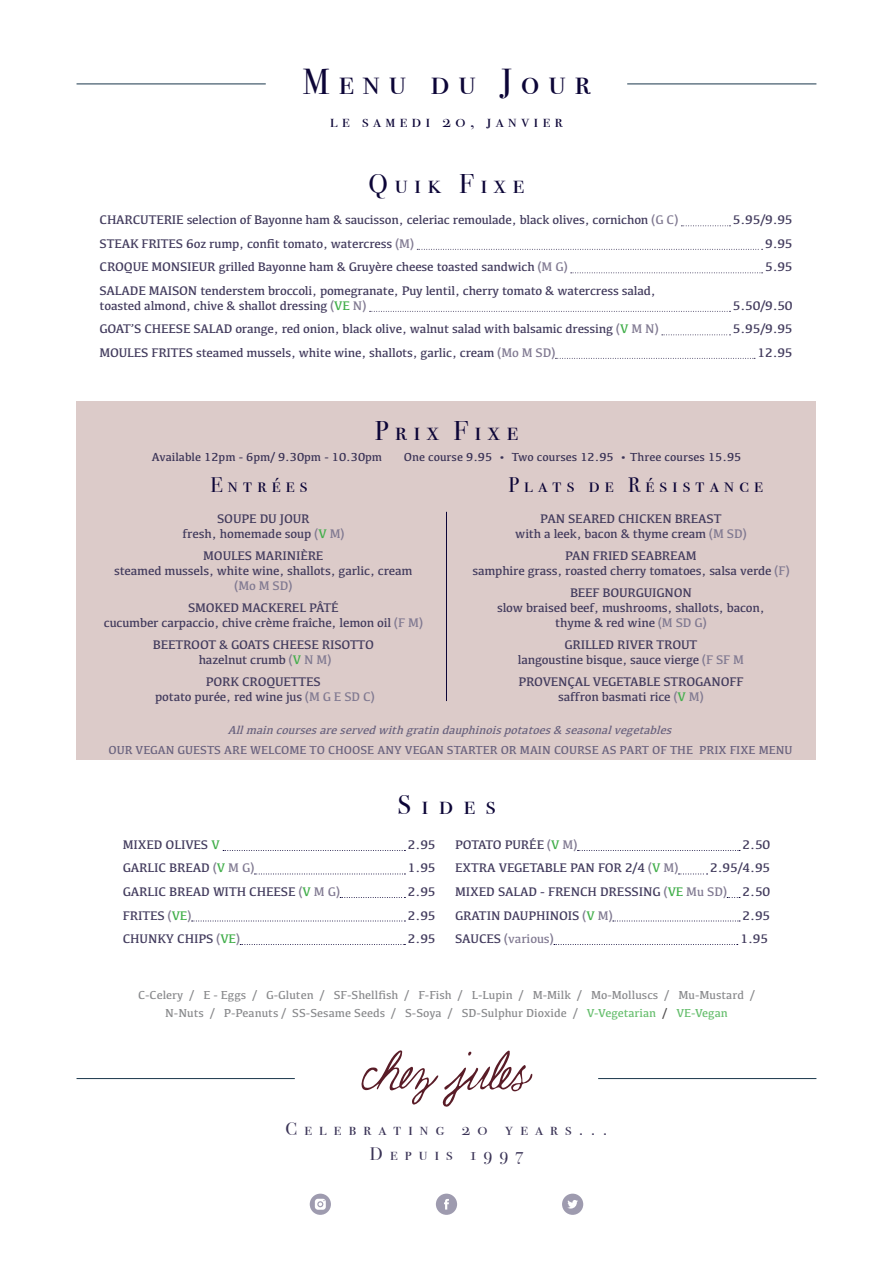
<style>
.page{position:relative;width:893px;height:1263px;background:#fff}
.page>*{position:absolute;margin:0;border:0;box-sizing:border-box;transform-origin:0 0}
.t1{font:36px "Bodoni Svty Two SCITCTT";letter-spacing:.25em;color:#0c0537}
.t2{font:27px "Bodoni Svty Two SCITCTT";letter-spacing:.25em;color:#0c0537}
.t3{font:21px "Bodoni Svty Two SCITCTT";letter-spacing:.25em;color:#0c0537}
.t4{font:18px "Bodoni Svty Two SCITCTT";letter-spacing:.4em;color:#3a3356}
.t5{font:18px "Bodoni Svty Two SCITCTT";letter-spacing:.25em;color:#0c0537}
.t6{font:12.9px/15px "Kefa";letter-spacing:-.015em;color:#423b5d;text-align:center}
.t7{font:12.9px "Kefa";letter-spacing:-.01em;color:#807991}
.t8{font:12px/18px "Kefa";color:#6c6d70;text-align:center}
.t9{font:12px "Kefa";color:#69627e}
.t10{font:12px "Kefa";color:#3a3356}
.t11{font:italic 12px "Kefa";color:#69627e}
.s1{color:#807991}
.s2{color:#40ae49}
.s3{color:#423b5d}
.s4{color:#231f20}
</style>
<div class="page">
<svg style="left:361px;top:1050px;width:172px;height:57px"></svg>
<hr style="left:598px;top:1078px;width:218px;height:1px;background:#1a374b">
<hr style="left:77px;top:1078px;width:218px;height:1px;background:#1a374b">
<svg style="left:310px;top:1194px;width:21px;height:21px"></svg>
<svg style="left:562px;top:1194px;width:21px;height:21px"></svg>
<svg style="left:436px;top:1194px;width:21px;height:21px"></svg>
<hr style="left:627px;top:84px;width:189px;height:1px;background:#1a374b">
<hr style="left:77px;top:84px;width:189px;height:1px;background:#1a374b">
<svg style="left:681px;top:225px;width:49px;height:1px"></svg>
<svg style="left:417px;top:249px;width:346px;height:1px"></svg>
<svg style="left:571px;top:272px;width:192px;height:1px"></svg>
<svg style="left:370px;top:311px;width:360px;height:1px"></svg>
<svg style="left:662px;top:334px;width:68px;height:1px"></svg>
<svg style="left:555px;top:358px;width:200px;height:1px"></svg>
<div style="left:76px;top:401px;width:740px;height:359px;background:#dccbc9"></div>
<hr style="left:446px;top:512px;width:1px;height:189px;background:#0c0537">
<svg style="left:223px;top:850px;width:182px;height:1px"></svg>
<svg style="left:254px;top:873px;width:151px;height:1px"></svg>
<svg style="left:340px;top:897px;width:65px;height:1px"></svg>
<svg style="left:192px;top:921px;width:213px;height:1px"></svg>
<svg style="left:240px;top:944px;width:165px;height:1px"></svg>
<svg style="left:577px;top:850px;width:163px;height:1px"></svg>
<svg style="left:678px;top:873px;width:30px;height:1px"></svg>
<svg style="left:727px;top:897px;width:13px;height:1px"></svg>
<svg style="left:613px;top:921px;width:127px;height:1px"></svg>
<svg style="left:554px;top:944px;width:184px;height:1px"></svg>
<p class="t1" style="left:303px;top:60px;width:289px">Menu du Jour</p>
<p class="t5" style="left:330px;top:110px;width:234px">le samedi 20, janvier</p>
<p class="t2" style="left:368px;top:168px;width:157px">Quik Fixe</p>
<p class="t6" style="left:100px;top:212px;width:580px">CHARCUTERIE selection of Bayonne ham &amp; saucisson, celeriac remoulade, black olives, cornichon <span class="s1">(G C)</span></p>
<p class="t6" style="left:733px;top:212px;width:61px">5.95/9.95</p>
<p class="t6" style="left:100px;top:236px;width:316px">STEAK FRITES 6oz rump, confit tomato, watercress <span class="s1">(M)</span></p>
<p class="t6" style="left:765px;top:236px;width:29px">9.95</p>
<p class="t6" style="left:100px;top:259px;width:469px">CROQUE MONSIEUR grilled Bayonne ham &amp; Gruyère cheese toasted sandwich <span class="s1">(M G)</span></p>
<p class="t6" style="left:765px;top:259px;width:29px">5.95</p>
<p class="t6" style="left:100px;top:283px;width:558px;text-align:left">SALADE MAISON tenderstem broccoli, pomegranate, Puy lentil, cherry tomato &amp; watercress salad, toasted almond, chive &amp; shallot dressing <span class="s1">(</span><span class="s2">VE</span> <span class="s1">N)</span></p>
<p class="t6" style="left:733px;top:298px;width:61px">5.50/9.50</p>
<p class="t6" style="left:100px;top:321px;width:560px">GOAT’S CHEESE SALAD orange, red onion, black olive, walnut salad with balsamic dressing <span class="s1">(</span><span class="s2">V</span> <span class="s1">M N)</span></p>
<p class="t6" style="left:733px;top:321px;width:61px">5.95/9.95</p>
<p class="t6" style="left:100px;top:345px;width:457px">MOULES FRITES steamed mussels, white wine, shallots, garlic, cream <span class="s1">(Mo M SD)</span></p>
<p class="t6" style="left:758px;top:345px;width:37px">12.95</p>
<p class="t2" style="left:375px;top:415px;width:145px">Prix Fixe</p>
<p class="t10" style="left:152px;top:450px;width:232px">Available 12pm - 6pm/ 9.30pm - 10.30pm</p>
<p class="t10" style="left:404px;top:450px;width:339px">One course 9.95 • Two courses 12.95 • Three courses 15.95</p>
<p class="t3" style="left:210px;top:473px;width:98px">Entrées</p>
<p class="t3" style="left:508px;top:473px;width:256px">Plats de Résistance</p>
<p class="t6" style="left:182px;top:511px;width:163px">SOUPE DU JOUR<br>fresh, homemade soup <span class="s1">(</span><span class="s2">V</span> <span class="s1">M)</span></p>
<p class="t6" style="left:114px;top:548px;width:300px">MOULES MARINIÈRE<br>steamed mussels, white wine, shallots, garlic, cream <span class="s1">(Mo M SD)</span></p>
<p class="t6" style="left:104px;top:600px;width:320px">SMOKED MACKEREL PÂTÉ<br>cucumber carpaccio, chive crème fraîche, lemon oil <span class="s1">(F M)</span></p>
<p class="t6" style="left:153px;top:636px;width:223px">BEETROOT &amp; GOATS CHEESE RISOTTO hazelnut crumb <span class="s1">(</span><span class="s2">V</span> <span class="s1">N M)</span></p>
<p class="t6" style="left:155px;top:674px;width:221px">PORK CROQUETTES<br>potato purée, red wine jus <span class="s1">(M G E SD C)</span></p>
<p class="t6" style="left:515px;top:511px;width:233px">PAN SEARED CHICKEN BREAST<br>with a leek, bacon &amp; thyme cream <span class="s1">(M SD)</span></p>
<p class="t6" style="left:472px;top:548px;width:318px">PAN FRIED SEABREAM<br>samphire grass, roasted cherry tomatoes, salsa verde <span class="s1">(F)</span></p>
<p class="t6" style="left:497px;top:585px;width:269px">BEEF BOURGUIGNON<br>slow braised beef, mushrooms, shallots, bacon, thyme &amp; red wine <span class="s1">(M SD G)</span></p>
<p class="t6" style="left:518px;top:637px;width:228px">GRILLED RIVER TROUT<br>langoustine bisque, sauce vierge <span class="s1">(F SF M</span></p>
<p class="t6" style="left:518px;top:673px;width:227px">PROVENÇAL VEGETABLE STROGANOFF saffron basmati rice <span class="s1">(</span><span class="s2">V</span> <span class="s1">M)</span></p>
<p class="t11" style="left:228px;top:722px;width:449px">Allmaincoursesareservedwithgratindauphinoispotatoes&amp; seasonalvegetables</p>
<p class="t9" style="left:108px;top:742px;width:686px">OUR VEGAN GUESTS ARE WELCOME TO CHOOSE ANY VEGAN STARTER OR MAIN COURSE AS PART OF THE PRIX FIXE MENU</p>
<p class="t2" style="left:398px;top:789px;width:100px">Sides</p>
<p class="t6" style="left:123px;top:837px;width:98px">MIXED OLIVES <span class="s2">V</span></p>
<p class="t6" style="left:408px;top:837px;width:29px">2.95</p>
<p class="t6" style="left:123px;top:860px;width:133px">GARLIC BREAD <span class="s1">(</span><span class="s2">V</span> <span class="s1">M G)</span></p>
<p class="t6" style="left:408px;top:860px;width:29px">1.95</p>
<p class="t6" style="left:123px;top:884px;width:219px">GARLIC BREAD WITH CHEESE <span class="s1">(</span><span class="s2">V</span> <span class="s1">M G)</span></p>
<p class="t6" style="left:408px;top:884px;width:29px">2.95</p>
<p class="t6" style="left:123px;top:907px;width:70px">FRITES <span class="s1">(</span><span class="s2">VE</span><span class="s1">)</span></p>
<p class="t6" style="left:408px;top:907px;width:29px">2.95</p>
<p class="t6" style="left:123px;top:931px;width:119px">CHUNKY CHIPS <span class="s1">(</span><span class="s2">VE</span><span class="s1">)</span></p>
<p class="t6" style="left:408px;top:931px;width:29px">2.95</p>
<p class="t6" style="left:455px;top:837px;width:124px">POTATO PURÉE <span class="s1">(</span><span class="s2">V</span> <span class="s1">M)</span></p>
<p class="t6" style="left:743px;top:837px;width:29px">2.50</p>
<p class="t6" style="left:455px;top:860px;width:225px">EXTRA VEGETABLE PAN FOR 2/4 <span class="s1">(</span><span class="s2">V</span> <span class="s1">M)</span></p>
<p class="t6" style="left:710px;top:860px;width:62px">2.95/4.95</p>
<p class="t6" style="left:455px;top:884px;width:317px">MIXED SALAD - FRENCH DRESSING <span class="s1">(</span><span class="s2">VE</span> <span class="s1">Mu SD)</span> 2.50</p>
<p class="t6" style="left:455px;top:907px;width:159px">GRATIN DAUPHINOIS <span class="s1">(</span><span class="s2">V</span> <span class="s1">M)</span></p>
<p class="t6" style="left:743px;top:907px;width:29px">2.95</p>
<p class="t7" style="left:455px;top:931px;width:100px"><span class="s3">SAUCES</span> (various)</p>
<p class="t6" style="left:740px;top:931px;width:29px">1.95</p>
<p class="t8" style="left:138px;top:986px;width:618px">C-Celery / E - Eggs / G-Gluten / SF-Shellfish / F-Fish / L-Lupin / M-Milk / Mo-Molluscs / Mu-Mustard /<br>N-Nuts / P-Peanuts / SS-Sesame Seeds / S-Soya / SD-Sulphur Dioxide / <span class="s2">V-Vegetarian</span> <span class="s4">/</span> <span class="s2">VE-Vegan</span></p>
<p class="t4" style="left:286px;top:1118px;width:323px">Celebrating 20 years...</p>
<p class="t4" style="left:370px;top:1143px;width:155px">Depuis 1997</p>
</div>
